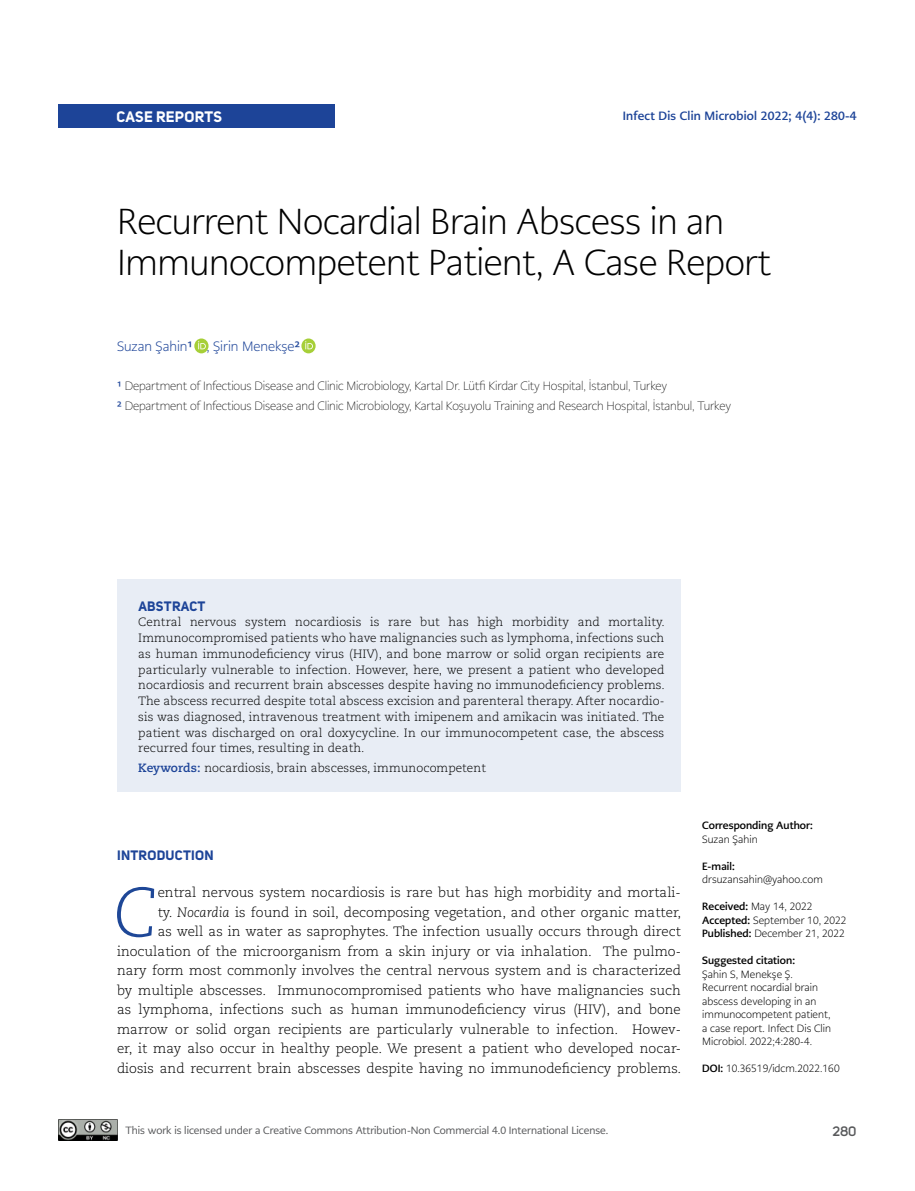
<style>
.page{position:relative;width:915px;height:1191px;background:#fff}
.page>*{position:absolute;margin:0;border:0;box-sizing:border-box;transform-origin:0 0}
.t1{font:italic 300 69.15px "Caecilia LT Pro 46";color:#1e4797}
.t2{font:300 36px/40.5px "PMN Caecilia Sans Head";letter-spacing:-.01em;color:#000}
.t3{font:700 15px "Uni Sans";letter-spacing:.02em;color:#fff}
.t4{font:300 13.5px/19.5px "Caecilia LT Pro 45";color:#000;text-align:right}
.t5{font:300 13.5px "PMN Caecilia Sans Head";color:#1d4498}
.t6{font:700 13.5px "Uni Sans";letter-spacing:.02em;color:#1d4498}
.t7{font:600 13.5px "Uni Sans";color:#58595b}
.t8{font:300 12px/15.8px "Caecilia LT Pro 45";letter-spacing:.005em;color:#000;text-align:justify}
.t9{font:200 12px/19.5px "PMN Caecilia Sans Head";letter-spacing:-.01em;color:#000101}
.t10{font:700 12px "PMN Caecilia Sans Head";letter-spacing:.02em;color:#1d4498}
.t11{font:300 10.5px/13.5px "PMN Caecilia Sans Head";letter-spacing:.005em;color:#000}
.t12{font:10.5px "PMN Caecilia Sans Head";color:#58595b}
.t13{font:700 10.5px "PMN Caecilia Sans Head";letter-spacing:.005em;color:#000}
.s1{font-weight:700}
.s2{font-weight:700;color:#1d4498}
.s3{font-family:"Caecilia LT Pro 75";font-weight:700;color:#1d4498}
.s4{font-family:"Caecilia LT Pro 46";font-style:italic}
</style>
<div class="page">
<div style="left:58px;top:104px;width:277px;height:24px;background:#1d4498"></div>
<img style="left:58px;top:1119px;width:59px;height:21px">
<svg style="left:301px;top:338px;width:14px;height:15px"></svg>
<svg style="left:305px;top:341px;width:8px;height:8px"></svg>
<div style="left:117px;top:579px;width:563px;height:213px;background:#e8edf5"></div>
<svg style="left:194px;top:338px;width:14px;height:15px"></svg>
<svg style="left:198px;top:341px;width:8px;height:8px"></svg>
<p class="t3" style="left:116px;top:107px;width:107px">CASE REPORTS</p>
<p class="t10" style="left:622px;top:108px;width:235px">Infect Dis Clin Microbiol 2022; 4(4): 280-4</p>
<h2 class="t2" style="left:117px;top:201px;width:655px">Recurrent Nocardial Brain Abscess in an<br>Immunocompetent Patient, A Case Report</h2>
<p class="t5" style="left:117px;top:338px;width:184px">Suzan Şahin<span class="s1">1</span> , Şirin Menekşe<span class="s1">2</span></p>
<p class="t9" style="left:117px;top:376px;width:615px"><span class="s2">¹</span> Department of Infectious Disease and Clinic Microbiology, Kartal Dr. Lütfi Kirdar City Hospital, İstanbul, Turkey<br><span class="s2">2</span> Department of Infectious Disease and Clinic Microbiology, Kartal Koşuyolu Training and Research Hospital, İstanbul, Turkey</p>
<p class="t6" style="left:138px;top:597px;width:69px">ABSTRACT</p>
<p class="t8" style="left:138px;top:614px;width:528px">Central nervous system nocardiosis is rare but has high morbidity and mortality.<br>Immunocompromised patients who have malignancies such as lymphoma, infections such as human immunodeficiency virus (HIV), and bone marrow or solid organ recipients are particularly vulnerable to infection. However, here, we present a patient who developed nocardiosis and recurrent brain abscesses despite having no immunodeficiency problems.<br>The abscess recurred despite total abscess excision and parenteral therapy. After nocardio&shy;sis was diagnosed, intravenous treatment with imipenem and amikacin was initiated. The patient was discharged on oral doxycycline. In our immunocompetent case, the abscess recurred four times, resulting in death.</p>
<p class="t8" style="left:138px;top:759px;width:349px"><span class="s3">Keywords:</span> nocardiosis, brain abscesses, immunocompetent</p>
<p class="t6" style="left:117px;top:847px;width:98px">INTRODUCTION</p>
<h1 class="t1" style="left:113px;top:869px;width:46px">C</h1>
<p class="t4" style="left:117px;top:882px;width:565px">entral nervous system nocardiosis is rare but has high morbidity and mortali-<br>ty. <span class="s4">Nocardia</span> is found in soil, decomposing vegetation, and other organic matter,<br>as well as in water as saprophytes. The infection usually occurs through direct inoculation of the microorganism from a skin injury or via inhalation. The pulmo&shy;nary form most commonly involves the central nervous system and is characterized by multiple abscesses. Immunocompromised patients who have malignancies such as lymphoma, infections such as human immunodeficiency virus (HIV), and bone marrow or solid organ recipients are particularly vulnerable to infection. Howev&shy;er, it may also occur in healthy people. We present a patient who developed nocar&shy;diosis and recurrent brain abscesses despite having no immunodeficiency problems.</p>
<p class="t12" style="left:125px;top:1123px;width:484px">This work is licensed under a Creative Commons Attribution-Non Commercial 4.0 International License.</p>
<p class="t13" style="left:702px;top:818px;width:112px">Corresponding Author:</p>
<p class="t11" style="left:702px;top:832px;width:57px">Suzan Şahin</p>
<p class="t13" style="left:702px;top:859px;width:34px">E-mail:</p>
<p class="t11" style="left:702px;top:873px;width:122px">drsuzansahin@yahoo.com</p>
<p class="t11" style="left:702px;top:900px;width:146px"><span class="s1">Received:</span> May 14, 2022<br><span class="s1">Accepted:</span> September 10, 2022<br><span class="s1">Published:</span> December 21, 2022</p>
<p class="t13" style="left:702px;top:953px;width:94px">Suggested citation:</p>
<p class="t11" style="left:702px;top:967px;width:130px">Şahin S, Menekşe Ş.<br>Recurrent nocardial brain abscess developing in an immunocompetent patient, a case report. Infect Dis Clin<br>Microbiol. 2022;4:280-4.</p>
<p class="t11" style="left:702px;top:1062px;width:139px"><span class="s1">DOI:</span> 10.36519/idcm.2022.160</p>
<p class="t7" style="left:832px;top:1123px;width:25px">280</p>
</div>
